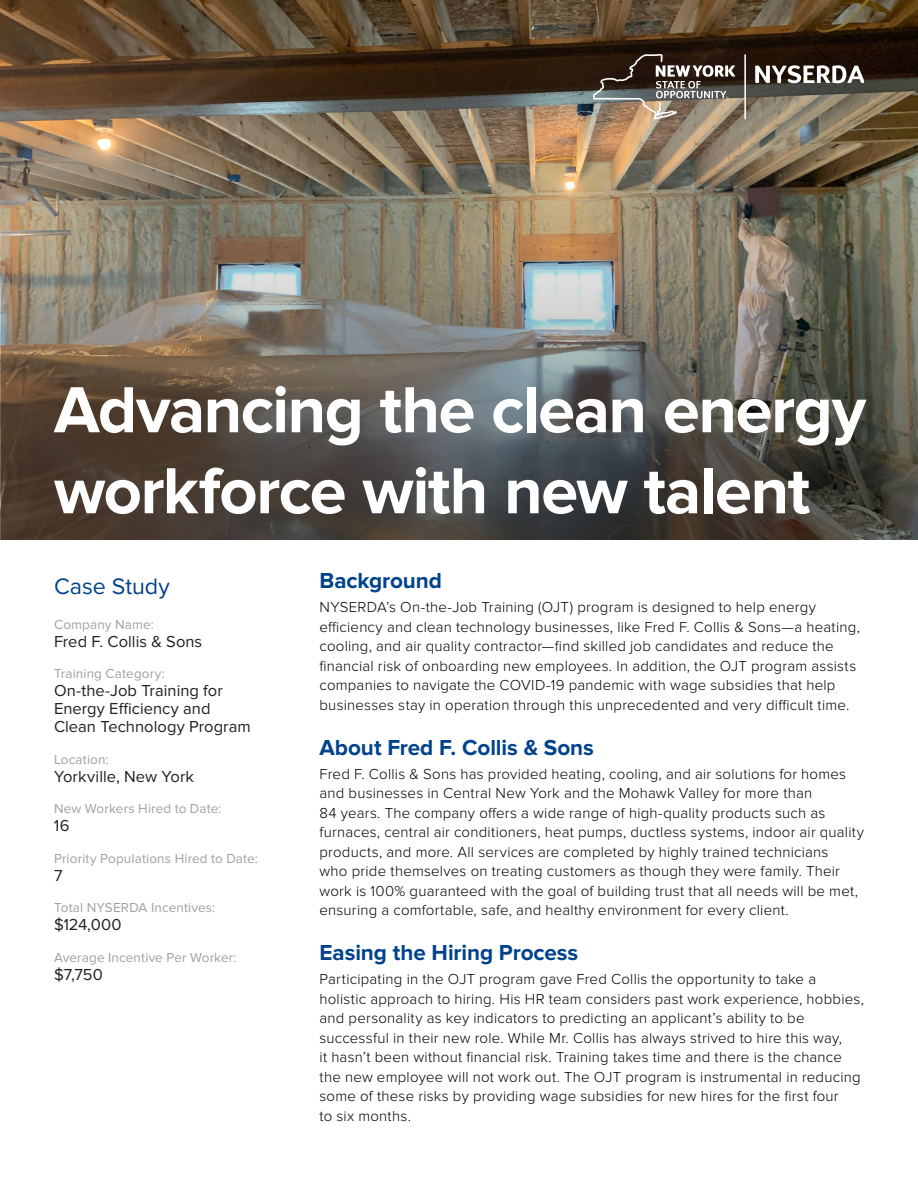
<style>
.page{position:relative;width:918px;height:1188px;background:#fff}
.page>*{position:absolute;margin:0;border:0;box-sizing:border-box;transform-origin:0 0}
.CS_Headline{font:700 67.5px/81px "Proxima Nova";letter-spacing:-.025em;color:#fff}
.t1{font:23.25px "Proxima Nova";color:#00438c}
.CS_Sub_1{font:700 22.5px "Proxima Nova";letter-spacing:-.005em;color:#00438c}
.t2{font:16.5px/18px "Proxima Nova";letter-spacing:.005em;color:#222121}
.CS_Body_Text{font:300 15px/19.5px "Proxima Nova";letter-spacing:.015em;color:#000}
.t3{font:13.5px "Proxima Nova";letter-spacing:.01em;color:#a39f9f}
</style>
<div class="page">
<img style="left:0;top:0;width:918px;height:540px">
<svg style="left:755px;top:65px;width:109px;height:18px"></svg>
<hr style="left:744px;top:54px;width:2px;height:65px;background:#fff">
<svg style="left:593px;top:54px;width:142px;height:65px;background:#6d6156"></svg>
<img style="left:1px;top:173px;width:917px;height:367px">
<p class="CS_Headline" style="left:54px;top:371px;width:814px">Advancing the clean energy workforce with new talent</p>
<p class="t1" style="left:54px;top:573px;width:117px">Case Study</p>
<p class="t3" style="left:54px;top:617px;width:101px">Company Name:</p>
<p class="t2" style="left:54px;top:633px;width:150px">Fred F. Collis &amp; Sons</p>
<p class="t3" style="left:54px;top:666px;width:112px">Training Category:</p>
<p class="t2" style="left:54px;top:682px;width:198px">On-the-Job Training for<br>Energy Efficiency and<br>Clean Technology Program</p>
<p class="t3" style="left:54px;top:752px;width:56px">Location:</p>
<p class="t2" style="left:54px;top:768px;width:142px">Yorkville, New York</p>
<p class="t3" style="left:54px;top:801px;width:169px">New Workers Hired to Date:</p>
<p class="t2" style="left:54px;top:817px;width:17px">16</p>
<p class="t3" style="left:54px;top:851px;width:205px">Priority Populations Hired to Date:</p>
<p class="t2" style="left:54px;top:867px;width:10px">7</p>
<p class="t3" style="left:54px;top:900px;width:163px">Total NYSERDA Incentives:</p>
<p class="t2" style="left:54px;top:916px;width:69px">$124,000</p>
<p class="t3" style="left:54px;top:950px;width:184px">Average Incentive Per Worker:</p>
<p class="t2" style="left:54px;top:966px;width:50px">$7,750</p>
<p class="CS_Sub_1" style="left:320px;top:568px;width:124px">Background</p>
<p class="CS_Body_Text" style="left:320px;top:598px;width:542px">NYSERDA’s On-the-Job Training (OJT) program is designed to help energy efficiency and clean technology businesses, like Fred F. Collis &amp; Sons—a heating, cooling, and air quality contractor—find skilled job candidates and reduce the financial risk of onboarding new employees. In addition, the OJT program assists companies to navigate the COVID-19 pandemic with wage subsidies that help businesses stay in operation through this unprecedented and very difficult time.</p>
<p class="CS_Sub_1" style="left:320px;top:734px;width:276px">About Fred F. Collis &amp; Sons</p>
<p class="CS_Body_Text" style="left:320px;top:764px;width:546px">Fred F. Collis &amp; Sons has provided heating, cooling, and air solutions for homes and businesses in Central New York and the Mohawk Valley for more than<br>84 years. The company offers a wide range of high-quality products such as furnaces, central air conditioners, heat pumps, ductless systems, indoor air quality products, and more. All services are completed by highly trained technicians<br>who pride themselves on treating customers as though they were family. Their work is 100% guaranteed with the goal of building trust that all needs will be met, ensuring a comfortable, safe, and healthy environment for every client.</p>
<p class="CS_Sub_1" style="left:320px;top:940px;width:260px">Easing the Hiring Process</p>
<p class="CS_Body_Text" style="left:320px;top:970px;width:546px">Participating in the OJT program gave Fred Collis the opportunity to take a holistic approach to hiring. His HR team considers past work experience, hobbies, and personality as key indicators to predicting an applicant’s ability to be successful in their new role. While Mr. Collis has always strived to hire this way,<br>it hasn’t been without financial risk. Training takes time and there is the chance the new employee will not work out. The OJT program is instrumental in reducing some of these risks by providing wage subsidies for new hires for the first four<br>to six months.</p>
</div>
